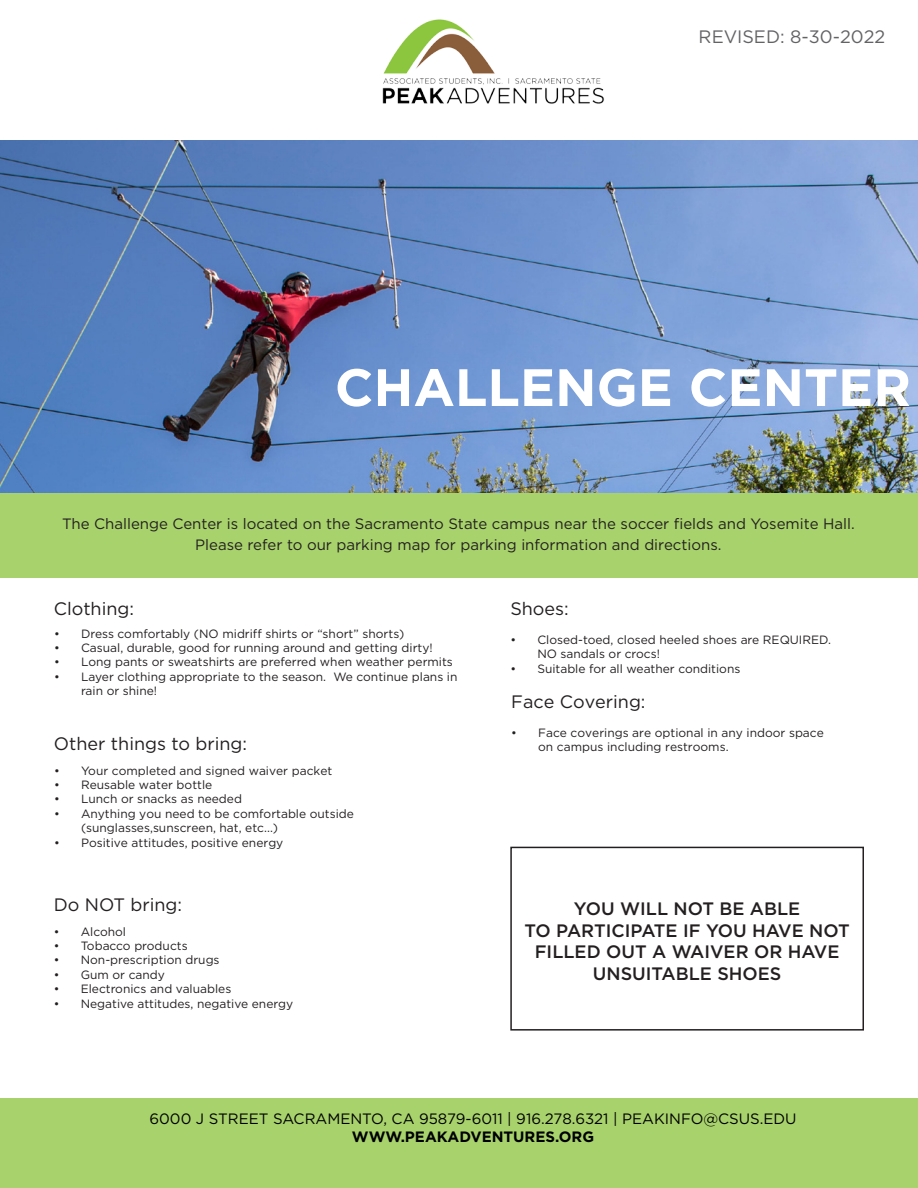
<style>
.page{position:relative;width:918px;height:1188px;background:#fff}
.page>*{position:absolute;margin:0;border:0;box-sizing:border-box;transform-origin:0 0}
.t1{font:700 52.5px "Gotham HTF";color:#fff}
.t2{font:500 18px/21.6px "Gotham HTF";color:#231f20;text-align:center}
.t3{font:18px "Gotham HTF";color:#231f20}
.t4{font:18px "Gotham HTF";color:#636366}
.t5{font:15px/21px "Gotham HTF";color:#231f20;text-align:center}
.t6{font:15px "Gotham HTF";color:#000}
.t7{font:700 15px "Gotham HTF";color:#000}
.t8{font:12px/14.4px "Gotham HTF";color:#231f20}
</style>
<div class="page">
<img style="left:0;top:140px;width:918px;height:353px">
<div style="left:0;top:493px;width:918px;height:85px;background:#a8d26c"></div>
<div style="left:0;top:1099px;width:918px;height:89px;background:#a8d26c"></div>
<img style="left:382px;top:19px;width:222px;height:85px">
<div style="left:510px;top:847px;width:354px;height:184px;border:2px solid #231f20"></div>
<h2 class="t4" style="left:699px;top:26px;width:188px">REVISED: 8-30-2022</h2>
<h1 class="t1" style="left:335px;top:357px;width:578px">CHALLENGE CENTER</h1>
<p class="t5" style="left:62px;top:513px;width:794px">The Challenge Center is located on the Sacramento State campus near the soccer fields and Yosemite Hall.<br>Please refer to our parking map for parking information and directions.</p>
<h2 class="t3" style="left:54px;top:599px;width:82px">Clothing:</h2>
<p class="t8" style="left:54px;top:626px;width:352px">• Dress comfortably (NO midriff shirts or “short” shorts)</p>
<p class="t8" style="left:54px;top:640px;width:380px">• Casual, durable, good for running around and getting dirty!</p>
<p class="t8" style="left:54px;top:655px;width:400px">• Long pants or sweatshirts are preferred when weather permits</p>
<p class="t8" style="left:81px;top:669px;width:378px;text-indent:-27px">• Layer clothing appropriate to the season. We continue plans in rain or shine!</p>
<h2 class="t3" style="left:54px;top:733px;width:195px">Other things to bring:</h2>
<p class="t8" style="left:54px;top:763px;width:280px">• Your completed and signed waiver packet</p>
<p class="t8" style="left:54px;top:777px;width:160px">• Reusable water bottle</p>
<p class="t8" style="left:54px;top:792px;width:190px">• Lunch or snacks as needed</p>
<p class="t8" style="left:81px;top:806px;width:275px;text-indent:-27px">• Anything you need to be comfortable outside (sunglasses,sunscreen, hat, etc...)</p>
<p class="t8" style="left:54px;top:835px;width:231px">• Positive attitudes, positive energy</p>
<h2 class="t3" style="left:54px;top:894px;width:130px">Do NOT bring:</h2>
<p class="t8" style="left:54px;top:924px;width:74px">• Alcohol</p>
<p class="t8" style="left:54px;top:938px;width:135px">• Tobacco products</p>
<p class="t8" style="left:54px;top:953px;width:167px">• Non-prescription drugs</p>
<p class="t8" style="left:54px;top:967px;width:113px">• Gum or candy</p>
<p class="t8" style="left:54px;top:982px;width:179px">• Electronics and valuables</p>
<p class="t8" style="left:54px;top:996px;width:241px">• Negative attitudes, negative energy</p>
<h2 class="t3" style="left:510px;top:599px;width:60px">Shoes:</h2>
<p class="t8" style="left:537px;top:632px;width:295px;text-indent:-27px">• Closed-toed, closed heeled shoes are REQUIRED.<br>NO sandals or crocs!</p>
<p class="t8" style="left:510px;top:661px;width:232px">• Suitable for all weather conditions</p>
<h2 class="t3" style="left:511px;top:691px;width:136px">Face Covering:</h2>
<p class="t8" style="left:538px;top:725px;width:287px;text-indent:-27px">• Face coverings are optional in any indoor space on campus including restrooms.</p>
<h2 class="t2" style="left:525px;top:897px;width:327px">YOU WILL NOT BE ABLE<br>TO PARTICIPATE IF YOU HAVE NOT<br>FILLED OUT A WAIVER OR HAVE<br>UNSUITABLE SHOES</h2>
<p class="t6" style="left:150px;top:1110px;width:649px">6000 J STREET SACRAMENTO, CA 95879-6011 | 916.278.6321 | PEAKINFO@CSUS.EDU</p>
<p class="t7" style="left:352px;top:1128px;width:244px">WWW.PEAKADVENTURES.ORG</p>
</div>
